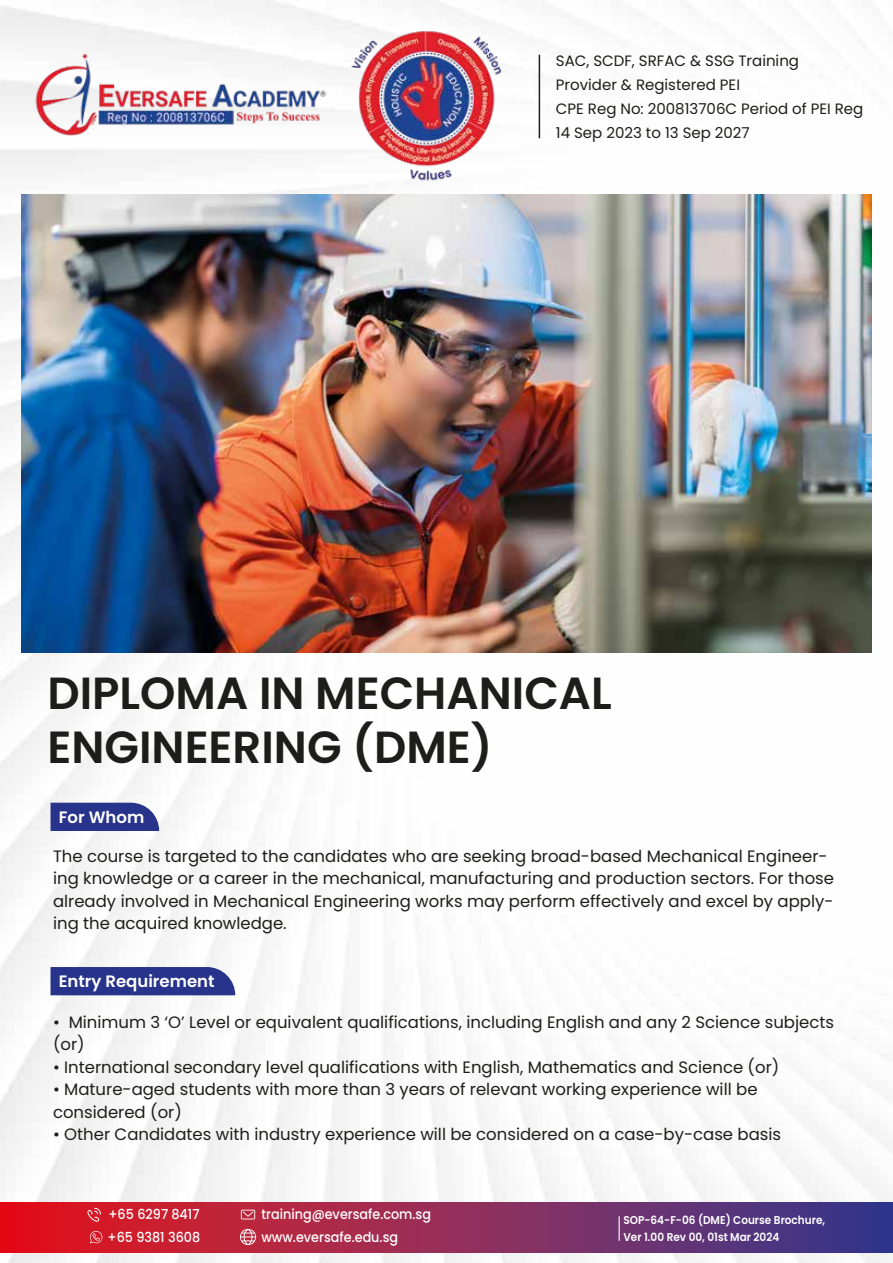
<style>
.page{position:relative;width:893px;height:1263px;background:#fff}
.page>*{position:absolute;margin:0;border:0;box-sizing:border-box;transform-origin:0 0}
.t1{font:600 45px/54px "Poppins";color:#1d1d1b}
.t2{font:16.5px/22.5px "Poppins";color:#1d1d1b}
.t3{font:600 16.5px "Poppins";color:#fff}
.t4{font:15px/24px "Poppins";color:#1d1d1b}
.t5{font:500 13.8px/23.2px "Poppins";color:#fff;scale:.93 1}
.t6{font:600 11.4px/16.5px "Poppins";color:#fff;scale:.93 1}
</style>
<div class="page">
<img style="left:0;top:0;width:893px;height:1263px">
<div style="left:51px;top:803px;width:108px;height:28px;background:#28348b"></div>
<div style="left:51px;top:967px;width:184px;height:28px;background:#28348b"></div>
<hr style="left:539px;top:55px;width:1px;height:83px;background:#1d1d1b">
<img style="left:333px;top:14px;width:191px;height:173px">
<img style="left:22px;top:195px;width:849px;height:457px">
<svg style="left:0;top:1203px;width:893px;height:49px;background:#902a56"></svg>
<svg style="left:240px;top:1229px;width:16px;height:16px"></svg>
<svg style="left:241px;top:1210px;width:14px;height:9px"></svg>
<svg style="left:87px;top:1208px;width:14px;height:14px"></svg>
<svg style="left:619px;top:1216px;width:1px;height:25px"></svg>
<svg style="left:90px;top:1230px;width:12px;height:13px"></svg>
<img style="left:28px;top:46px;width:307px;height:93px">
<p class="t4" style="left:556px;top:49px;width:309px">SAC, SCDF, SRFAC &amp; SSG Training<br>Provider &amp; Registered PEI<br>CPE Reg No: 200813706C Period of PEI Reg<br>14 Sep 2023 to 13 Sep 2027</p>
<h1 class="t1" style="left:48px;top:666px;width:566px">DIPLOMA IN MECHANICAL<br>ENGINEERING (DME)</h1>
<p class="t3" style="left:59px;top:807px;width:87px">For Whom</p>
<p class="t2" style="left:53px;top:845px;width:782px">The course is targeted to the candidates who are seeking broad-based Mechanical Engineer&shy;ing knowledge or a career in the mechanical, manufacturing and production sectors. For those already involved in Mechanical Engineering works may perform effectively and excel by apply&shy;ing the acquired knowledge.</p>
<p class="t3" style="left:59px;top:971px;width:157px">Entry Requirement</p>
<p class="t2" style="left:53px;top:1011px;width:782px">• Minimum 3 ‘O’ Level or equivalent qualifications, including English and any 2 Science subjects (or)</p>
<p class="t2" style="left:53px;top:1056px;width:728px">• International secondary level qualifications with English, Mathematics and Science (or)</p>
<p class="t2" style="left:53px;top:1078px;width:706px">• Mature-aged students with more than 3 years of relevant working experience will be considered (or)</p>
<p class="t2" style="left:53px;top:1123px;width:730px">• Other Candidates with industry experience will be considered on a case-by-case basis</p>
<p class="t5" style="left:108px;top:1202px;width:101px">+65 6297 8417 +65 9381 3608</p>
<p class="t5" style="left:261px;top:1202px;width:184px">training@eversafe.com.sg www.eversafe.edu.sg</p>
<p class="t6" style="left:623px;top:1212px;width:218px">SOP-64-F-06 (DME) Course Brochure,<br>Ver 1.00 Rev 00, 01st Mar 2024</p>
</div>
